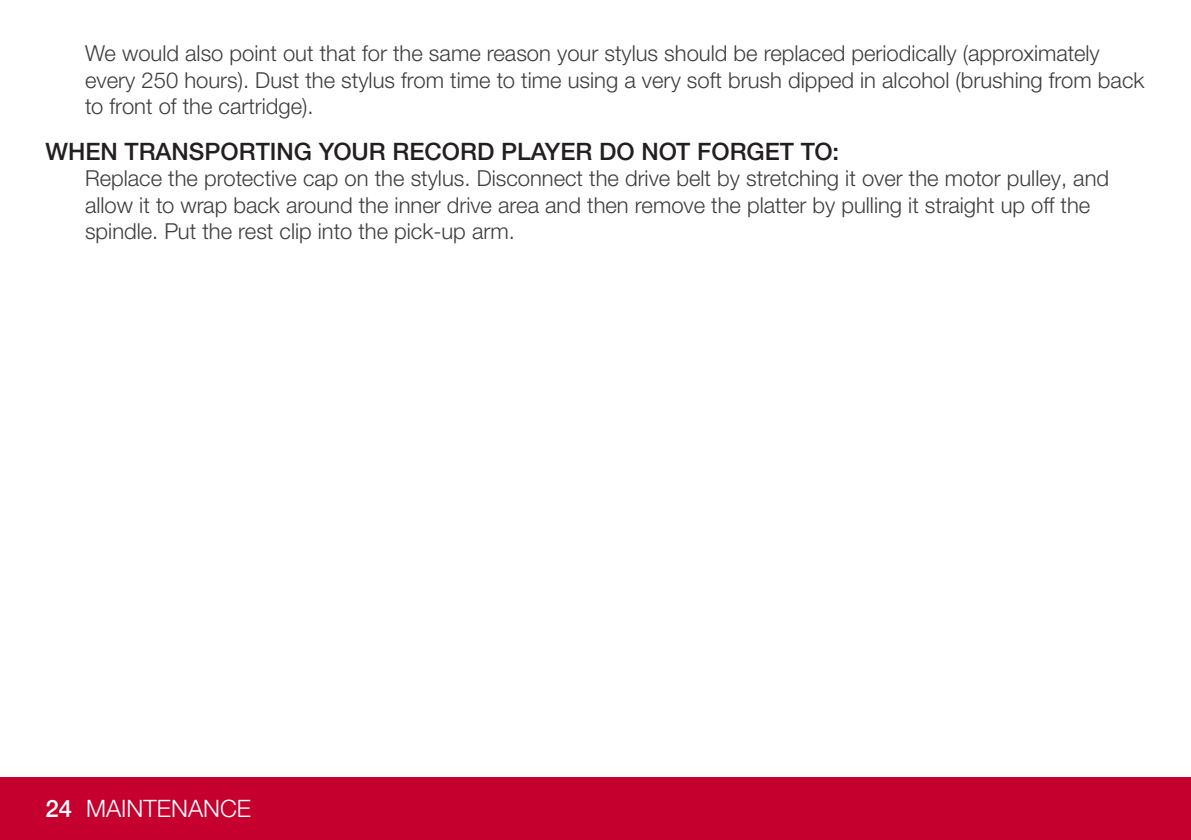
<style>
.page{position:relative;width:1191px;height:840px;background:#fff}
.page>*{position:absolute;margin:0;border:0;box-sizing:border-box;transform-origin:0 0}
.Subheadline{font:500 24px "Helvetica Neue LTW1 G";color:#231f20}
.Seitenzahl_links{font:300 24px "Helvetica Neue LTW1 G";color:#fff}
.t1{font:500 24px "Helvetica Neue LTW1 G";color:#fff}
.Text_eingerückt{font:300 22px/26.4px "Helvetica Neue LTW1 G";color:#3e3e3f}
</style>
<div class="page">
<div style="left:0;top:777px;width:1191px;height:62px;background:#c5002e"></div>
<p class="Text_eingerückt" style="left:85px;top:40px;width:1061px">We would also point out that for the same reason your stylus should be replaced periodically (approximately every 250 hours). Dust the stylus from time to time using a very soft brush dipped in alcohol (brushing from back to front of the cartridge).</p>
<p class="Subheadline" style="left:45px;top:137px;width:795px">WHEN TRANSPORTING YOUR RECORD PLAYER DO NOT FORGET TO:</p>
<p class="Text_eingerückt" style="left:85px;top:165px;width:1025px">Replace the protective cap on the stylus. Disconnect the drive belt by stretching it over the motor pulley, and allow it to wrap back around the inner drive area and then remove the platter by pulling it straight up off the spindle. Put the rest clip into the pick-up arm.</p>
<p class="t1" style="left:45px;top:793px;width:28px">24</p>
<p class="Seitenzahl_links" style="left:86px;top:793px;width:166px">MAINTENANCE</p>
</div>
